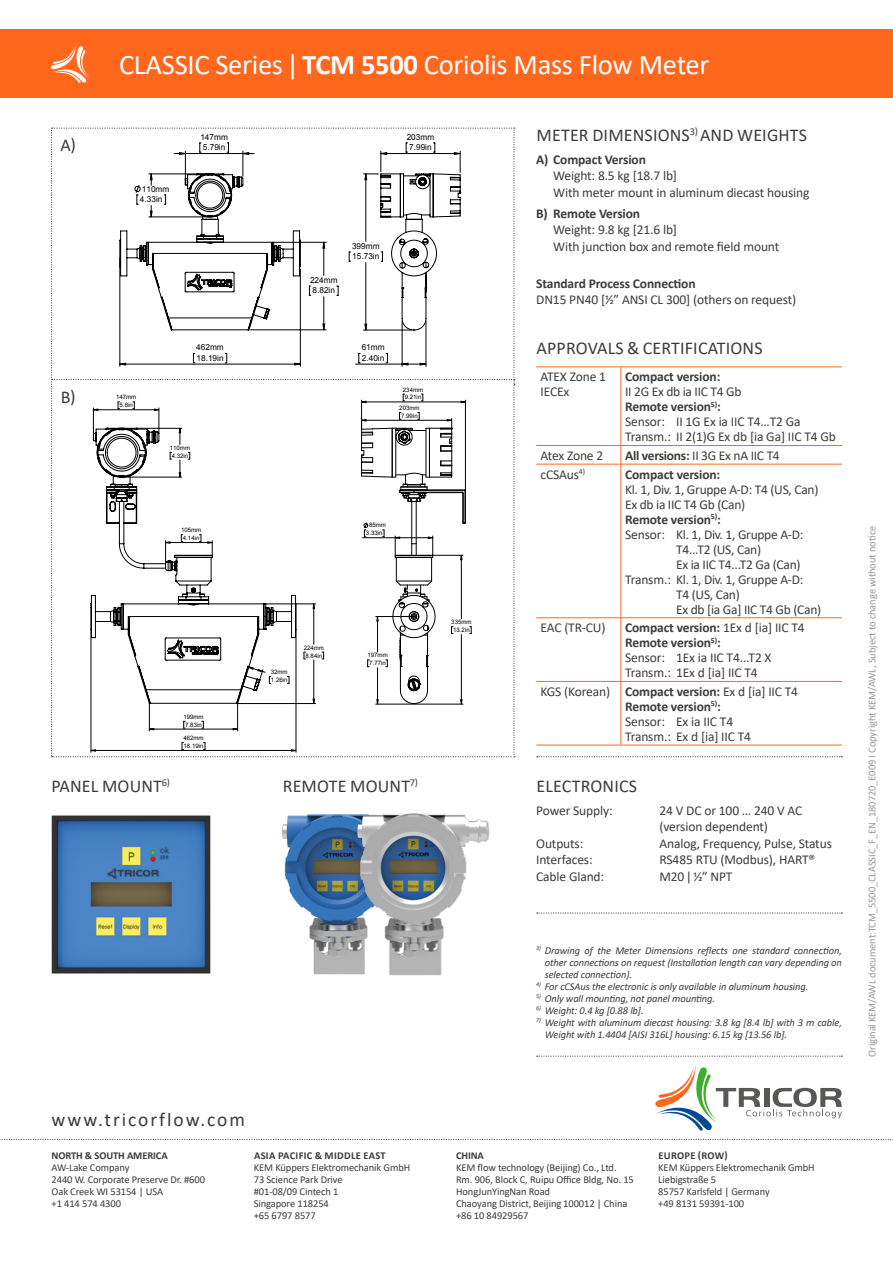
<style>
.page{position:relative;width:893px;height:1263px;background:#fff}
.page>*{position:absolute;margin:0;border:0;box-sizing:border-box;transform-origin:0 0}
.t1{font:28.5px "Calibri";letter-spacing:-.01em;color:#fff}
.t2{font:19.5px "Calibri";letter-spacing:.1em;color:#3c3c3b}
.TRICOR_Headline{font:18px "Calibri";letter-spacing:.01em;color:#3c3c3b}
.TRICOR_Text{font:13.5px/15px "Calibri";letter-spacing:-.01em;color:#3c3c3b}
.TRICOR_Text-2{font:700 13.5px "Calibri";letter-spacing:-.01em;color:#3c3c3b}
.t3{font:10.5px/12px "Calibri";letter-spacing:-.01em;color:#3c3c3b}
.TRICOR_Footer{font:italic 10.5px/12px "Calibri";letter-spacing:-.01em;color:#3c3c3b;text-align:justify}
.t4{font:10.5px "Calibri";letter-spacing:-.01em;color:#999898}
.t5{font:700 10.5px "Calibri";letter-spacing:.015em;color:#3c3c3b}
.t6{font:700 10.5px "Calibri";letter-spacing:-.01em;color:#3c3c3b}
.t7{font:8.25px/10.6px "Arial";color:#000}
.t8{font:6.15px/7.8px "Arial";color:#000;text-align:center}
.s1{font-weight:700}
</style>
<div class="page">
<svg style="left:0;top:1139px;width:893px;height:1px"></svg>
<div style="left:0;top:30px;width:893px;height:68px;background:#ff671d"></div>
<svg style="left:51px;top:45px;width:38px;height:38px"></svg>
<svg style="left:655px;top:1065px;width:187px;height:66px"></svg>
<svg style="left:537px;top:1055px;width:305px;height:2px"></svg>
<svg style="left:51px;top:128px;width:464px;height:629px"></svg>
<hr style="left:536px;top:366px;width:85px;height:1px;background:#ff671d">
<hr style="left:621px;top:366px;width:221px;height:1px;background:#ff671d">
<hr style="left:620px;top:367px;width:1px;height:78px;background:#ff671d">
<hr style="left:536px;top:445px;width:85px;height:1px;background:#ff671d">
<hr style="left:621px;top:445px;width:221px;height:1px;background:#ff671d">
<svg style="left:620px;top:446px;width:1px;height:18px"></svg>
<hr style="left:536px;top:464px;width:85px;height:1px;background:#ff671d">
<hr style="left:621px;top:464px;width:221px;height:1px;background:#ff671d">
<hr style="left:620px;top:464px;width:1px;height:153px;background:#ff671d">
<hr style="left:536px;top:617px;width:85px;height:1px;background:#ff671d">
<hr style="left:621px;top:617px;width:221px;height:1px;background:#ff671d">
<hr style="left:620px;top:618px;width:1px;height:63px;background:#ff671d">
<hr style="left:536px;top:681px;width:85px;height:1px;background:#ff671d">
<hr style="left:621px;top:681px;width:221px;height:1px;background:#ff671d">
<hr style="left:620px;top:682px;width:1px;height:63px;background:#ff671d">
<hr style="left:536px;top:745px;width:85px;height:1px;background:#ff671d">
<hr style="left:621px;top:745px;width:221px;height:1px;background:#ff671d">
<img style="left:51px;top:815px;width:160px;height:159px">
<img style="left:282px;top:814px;width:36px;height:161px">
<img style="left:318px;top:813px;width:172px;height:163px">
<svg style="left:537px;top:912px;width:305px;height:1px"></svg>
<svg style="left:537px;top:756px;width:305px;height:1px"></svg>
<p class="TRICOR_Headline" style="left:60px;top:133px;width:17px">A)</p>
<p class="TRICOR_Headline" style="left:61px;top:384px;width:17px">B)</p>
<h1 class="t1" style="left:119px;top:45px;width:592px">CLASSIC Series | <span class="s1">TCM 5500</span> Coriolis Mass Flow Meter</h1>
<p class="t7" style="left:140px;top:184px;width:31px">110mm<br>4.33in</p>
<p class="t7" style="left:200px;top:132px;width:29px;text-align:center">147mm<br>5.79in</p>
<p class="t8" style="left:116px;top:393px;width:22px">147mm<br>5.8in</p>
<p class="t7" style="left:196px;top:342px;width:29px">462mm<br>18.19in</p>
<p class="t8" style="left:170px;top:444px;width:22px">110mm<br>4.32in</p>
<p class="t8" style="left:181px;top:526px;width:22px">105mm<br>4.14in</p>
<p class="t8" style="left:183px;top:713px;width:22px">199mm<br>7.83in</p>
<p class="t8" style="left:183px;top:734px;width:22px;text-align:left">462mm<br>18.19in</p>
<p class="t7" style="left:407px;top:132px;width:29px;text-align:center">203mm<br>7.99in</p>
<p class="t7" style="left:310px;top:275px;width:29px;text-align:center">224mm<br>8.82in</p>
<p class="t7" style="left:352px;top:241px;width:29px">399mm<br>15.73in</p>
<p class="t7" style="left:362px;top:342px;width:24px">61mm<br>2.40in</p>
<p class="t8" style="left:403px;top:386px;width:22px">234mm<br>9.21in</p>
<p class="t8" style="left:399px;top:404px;width:22px">203mm<br>7.99in</p>
<p class="t8" style="left:366px;top:521px;width:22px">85mm<br>3.33in</p>
<p class="t8" style="left:271px;top:668px;width:18px;text-align:left">32mm<br>1.26in</p>
<p class="t8" style="left:304px;top:644px;width:22px">224mm<br>8.84in</p>
<p class="t8" style="left:367px;top:651px;width:22px">197mm<br>7.77in</p>
<p class="t8" style="left:451px;top:618px;width:22px">335mm<br>13.2in</p>
<p class="TRICOR_Headline" style="left:537px;top:123px;width:272px">METER DIMENSIONS<sup>3)</sup> AND WEIGHTS</p>
<p class="TRICOR_Text-2" style="left:536px;top:150px;width:111px">A) Compact Version</p>
<p class="TRICOR_Text" style="left:553px;top:167px;width:258px;line-height:16.5px">Weight: 8.5 kg [18.7 lb]<br>With meter mount in aluminum diecast housing</p>
<p class="TRICOR_Text-2" style="left:536px;top:204px;width:105px">B) Remote Version</p>
<p class="TRICOR_Text" style="left:553px;top:221px;width:228px;line-height:16.5px">Weight: 9.8 kg [21.6 lb]<br>With junction box and remote field mount</p>
<p class="TRICOR_Text-2" style="left:536px;top:274px;width:161px">Standard Process Connection</p>
<p class="TRICOR_Text" style="left:536px;top:292px;width:261px">DN15 PN40 [1/2” ANSI CL 300] (others on request)</p>
<p class="TRICOR_Headline" style="left:537px;top:336px;width:228px">APPROVALS &amp; CERTIFICATIONS</p>
<p class="TRICOR_Text" style="left:540px;top:369px;width:67px">ATEX Zone 1</p>
<p class="TRICOR_Text" style="left:540px;top:384px;width:30px">IECEx</p>
<p class="TRICOR_Text" style="left:625px;top:369px;width:212px"><span class="s1">Compact version:<br></span>II 2G Ex db ia IIC T4 Gb<br><span class="s1">Remote version</span><sup>5)</sup><span class="s1">:<br></span>Sensor: II 1G Ex ia IIC T4…T2 Ga<br>Transm.: II 2(1)G Ex db [ia Ga] IIC T4 Gb</p>
<p class="TRICOR_Text" style="left:540px;top:448px;width:64px">Atex Zone 2</p>
<p class="TRICOR_Text" style="left:625px;top:448px;width:156px"><span class="s1">All versions:</span> II 3G Ex nA IIC T4</p>
<p class="TRICOR_Text" style="left:540px;top:466px;width:46px">cCSAus<sup>4)</sup></p>
<p class="TRICOR_Text-2" style="left:625px;top:464px;width:97px">Compact version:</p>
<p class="TRICOR_Text" style="left:625px;top:481px;width:195px">Kl. 1, Div. 1, Gruppe A-D: T4 (US, Can)</p>
<p class="TRICOR_Text" style="left:625px;top:496px;width:122px">Ex db ia IIC T4 Gb (Can)</p>
<p class="TRICOR_Text-2" style="left:625px;top:509px;width:97px">Remote version<sup>5)</sup>:</p>
<p class="TRICOR_Text" style="left:625px;top:526px;width:180px">Sensor: Kl. 1, Div. 1, Gruppe A-D:</p>
<p class="TRICOR_Text" style="left:676px;top:541px;width:86px">T4...T2 (US, Can)</p>
<p class="TRICOR_Text" style="left:676px;top:556px;width:126px">Ex ia IIC T4...T2 Ga (Can)</p>
<p class="TRICOR_Text" style="left:625px;top:571px;width:180px">Transm.: Kl. 1, Div. 1, Gruppe A-D:</p>
<p class="TRICOR_Text" style="left:676px;top:586px;width:65px">T4 (US, Can)</p>
<p class="TRICOR_Text" style="left:676px;top:601px;width:147px">Ex db [ia Ga] IIC T4 Gb (Can)</p>
<p class="TRICOR_Text" style="left:540px;top:620px;width:67px">EAC (TR-CU)</p>
<p class="TRICOR_Text" style="left:625px;top:620px;width:181px"><span class="s1">Compact version:</span> 1Ex d [ia] IIC T4<br><span class="s1">Remote version</span><sup>5)</sup><span class="s1">:<br></span>Sensor: 1Ex ia IIC T4...T2 X<br>Transm.: 1Ex d [ia] IIC T4</p>
<p class="TRICOR_Text" style="left:540px;top:683px;width:71px">KGS (Korean)</p>
<p class="TRICOR_Text" style="left:625px;top:683px;width:175px"><span class="s1">Compact version:</span> Ex d [ia] IIC T4<br><span class="s1">Remote version</span><sup>5)</sup><span class="s1">:<br></span>Sensor: Ex ia IIC T4<br>Transm.: Ex d [ia] IIC T4</p>
<p class="TRICOR_Headline" style="left:51px;top:773px;width:120px">PANEL MOUNT<sup>6)</sup></p>
<p class="TRICOR_Headline" style="left:283px;top:773px;width:137px">REMOTE MOUNT<sup>7)</sup></p>
<p class="TRICOR_Headline" style="left:537px;top:773px;width:102px">ELECTRONICS</p>
<p class="TRICOR_Text" style="left:536px;top:802px;width:78px">Power Supply:</p>
<p class="TRICOR_Text" style="left:659px;top:801px;width:144px;line-height:16.5px">24 V DC or 100 … 240 V AC (version dependent)</p>
<p class="TRICOR_Text" style="left:536px;top:835px;width:49px">Outputs:</p>
<p class="TRICOR_Text" style="left:659px;top:835px;width:174px">Analog, Frequency, Pulse, Status</p>
<p class="TRICOR_Text" style="left:536px;top:852px;width:58px">Interfaces:</p>
<p class="TRICOR_Text" style="left:659px;top:852px;width:157px">RS485 RTU (Modbus), HART®</p>
<p class="TRICOR_Text" style="left:536px;top:868px;width:69px">Cable Gland:</p>
<p class="TRICOR_Text" style="left:659px;top:868px;width:74px">M20 | 1/2” NPT</p>
<h2 class="t2" style="left:52px;top:1106px;width:195px">www.tricorflow.com</h2>
<p class="t6" style="left:52px;top:1148px;width:118px">NORTH &amp; SOUTH AMERICA</p>
<p class="t3" style="left:52px;top:1161px;width:155px">AW-Lake Company<br>2440 W. Corporate Preserve Dr. #600<br>Oak Creek WI 53154 | USA<br>+1 414 574 4300</p>
<p class="t5" style="left:254px;top:1148px;width:133px">ASIA PACIFIC &amp; MIDDLE EAST</p>
<p class="t3" style="left:254px;top:1161px;width:158px">KEM Küppers Elektromechanik GmbH<br>73 Science Park Drive<br>#01-08/09 Cintech 1<br>Singapore 118254<br>+65 6797 8577</p>
<p class="TRICOR_Footer" style="left:545px;top:944px;width:299px;text-indent:-9px"><sup>3)</sup> Drawing of the Meter Dimensions reflects one standard connection, other connections on request (Installation length can vary depending on selected connection).</p>
<p class="TRICOR_Footer" style="left:536px;top:980px;width:274px"><sup>4)</sup> For cCSAus the electronic is only available in aluminum housing.</p>
<p class="TRICOR_Footer" style="left:536px;top:992px;width:180px"><sup>5)</sup> Only wall mounting, not panel mounting.</p>
<p class="TRICOR_Footer" style="left:536px;top:1004px;width:109px"><sup>6)</sup> Weight: 0.4 kg [0.88 lb].</p>
<p class="TRICOR_Footer" style="left:545px;top:1016px;width:299px;text-indent:-9px"><sup>7)</sup> Weight with aluminum diecast housing: 3.8 kg [8.4 lb] with 3 m cable,<br>Weight with 1.4404 [AISI 316L] housing: 6.15 kg [13.56 lb].</p>
<p class="t5" style="left:456px;top:1148px;width:29px">CHINA</p>
<p class="t3" style="left:456px;top:1161px;width:179px">KEM flow technology (Beijing) Co., Ltd.<br>Rm. 906, Block C, Ruipu Office Bldg, No. 15<br>HongJunYingNan Road<br>Chaoyang District, Beijing 100012 | China +86 10 84929567</p>
<p class="t5" style="left:658px;top:1148px;width:71px">EUROPE (ROW)</p>
<p class="t3" style="left:658px;top:1161px;width:158px">KEM Küppers Elektromechanik GmbH<br>Liebigstraße 5<br>85757 Karlsfeld | Germany<br>+49 8131 59391-100</p>
<p class="t4" style="left:865px;top:1057px;width:532px;rotate:-90deg">Original KEM/AWL document:TCM_5500_CLASSIC_F_EN_180720_E009 I Copyright KEM/AWL, Subject to change without notice</p>
</div>
